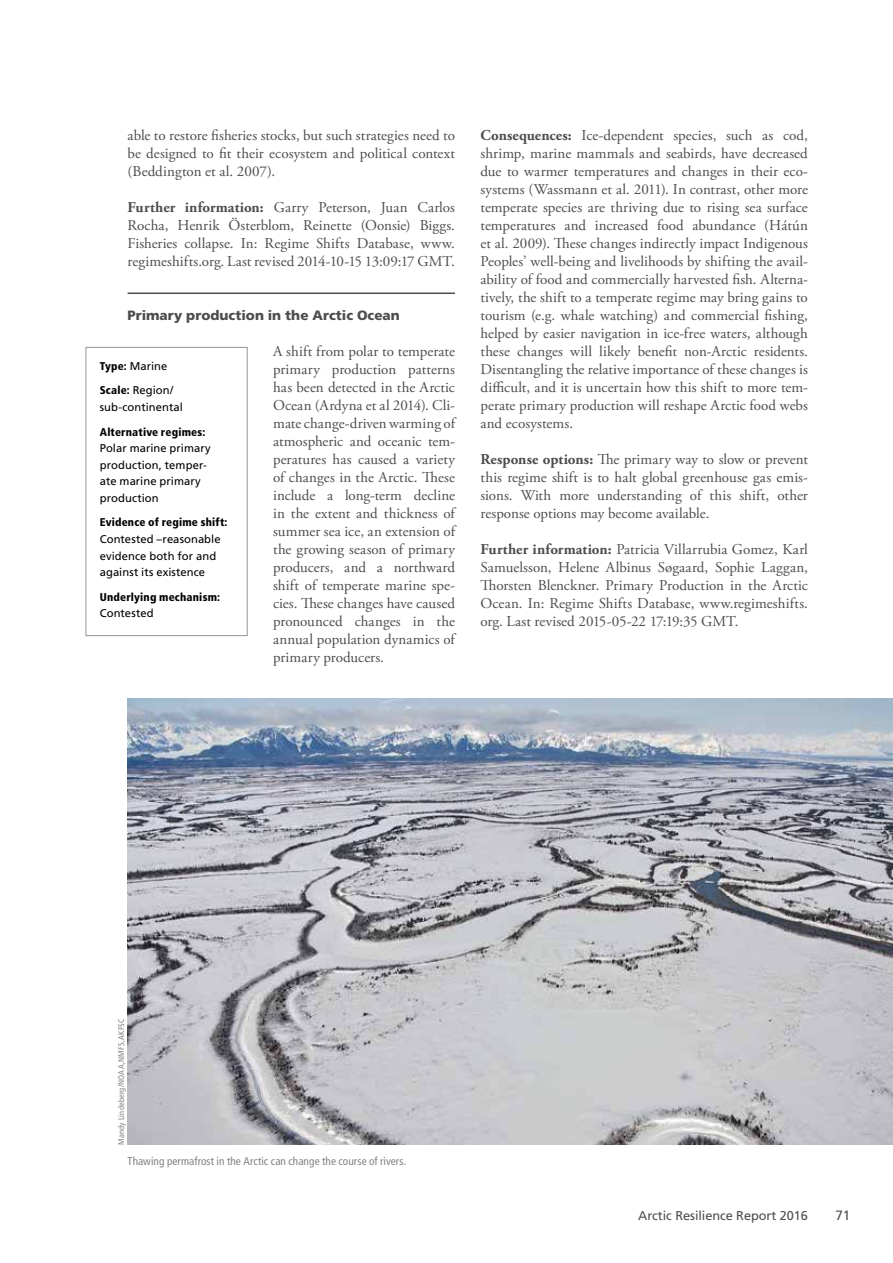
<style>
.page{position:relative;width:893px;height:1263px;background:#fff}
.page>*{position:absolute;margin:0;border:0;box-sizing:border-box;transform-origin:0 0}
.t1{font:15px/18px "Adobe Garamond Pro";letter-spacing:.005em;color:#4d4d4f;text-align:justify}
.t2{font:900 13.5px "Frutiger LT Pro";color:#4d4d4f}
.t3{font:13.5px "Frutiger LT Pro";color:#4d4d4f}
.t4{font:12.75px "Frutiger LT Pro";letter-spacing:-.005em;color:#4d4d4f}
.t5{font:11.25px/16.5px "Frutiger LT Pro";letter-spacing:.005em;color:#000}
.t6{font:900 condensed 11.25px "Frutiger LT Pro";letter-spacing:.015em;color:#000}
.t7{font:condensed 11.25px "Frutiger LT Pro";letter-spacing:.005em;color:#808285}
.t8{font:condensed 8.25px "Frutiger LT Pro";letter-spacing:.025em;color:#808285}
.s1{font-weight:700}
.s2{font-weight:900;font-stretch:condensed}
</style>
<div class="page">
<hr style="left:128px;top:292px;width:327px;height:2px;background:#4d4d4f">
<div style="left:86px;top:347px;width:162px;height:289px;border:1px solid #939598"></div>
<img style="left:128px;top:699px;width:765px;height:445px">
<p class="t1" style="left:128px;top:126px;width:329px">able to restore fisheries stocks, but such strategies need to be designed to fit their ecosystem and political context (Beddington et al. 2007).</p>
<p class="t1" style="left:128px;top:198px;width:329px"><span class="s1">Further information:</span> Garry Peterson, Juan Carlos Rocha, Henrik Österblom, Reinette (Oonsie) Biggs.<br>Fisheries collapse. In: Regime Shifts Database, www. regimeshifts.org. Last revised 2014-10-15 13:09:17 GMT.</p>
<p class="t2" style="left:128px;top:307px;width:274px">Primary production in the Arctic Ocean</p>
<p class="t1" style="left:273px;top:342px;width:183px">A shift from polar to temperate primary production patterns has been detected in the Arctic Ocean (Ardyna et al 2014). Cli&shy;mate change-driven warming of atmospheric and oceanic tem&shy;peratures has caused a variety of changes in the Arctic. These include a long-term decline in the extent and thickness of summer sea ice, an extension of the growing season of primary producers, and a northward shift of temperate marine spe&shy;cies. These changes have caused pronounced changes in the annual population dynamics of primary producers.</p>
<p class="t5" style="left:100px;top:358px;width:69px"><span class="s2">Type:</span> Marine</p>
<p class="t5" style="left:100px;top:382px;width:85px"><span class="s2">Scale:</span> Region/ sub-continental</p>
<p class="t6" style="left:100px;top:425px;width:107px">Alternative regimes:</p>
<p class="t5" style="left:100px;top:440px;width:112px">Polar marine primary production, temper&shy;ate marine primary production</p>
<p class="t6" style="left:100px;top:516px;width:129px">Evidence of regime shift:</p>
<p class="t5" style="left:100px;top:531px;width:122px">Contested –reasonable evidence both for and against its existence</p>
<p class="t6" style="left:100px;top:590px;width:122px">Underlying mechanism:</p>
<p class="t5" style="left:100px;top:605px;width:55px">Contested</p>
<p class="t1" style="left:480px;top:126px;width:329px"><span class="s1">Consequences:</span> Ice-dependent species, such as cod, shrimp, marine mammals and seabirds, have decreased due to warmer temperatures and changes in their eco&shy;systems (Wassmann et al. 2011). In contrast, other more temperate species are thriving due to rising sea surface temperatures and increased food abundance (Hátún et al. 2009). These changes indirectly impact Indigenous Peoples’ well-being and livelihoods by shifting the avail&shy;ability of food and commercially harvested fish. Alterna&shy;tively, the shift to a temperate regime may bring gains to tourism (e.g. whale watching) and commercial fishing, helped by easier navigation in ice-free waters, although these changes will likely benefit non-Arctic residents.<br>Disentangling the relative importance of these changes is difficult, and it is uncertain how this shift to more tem&shy;perate primary production will reshape Arctic food webs and ecosystems.</p>
<p class="t1" style="left:480px;top:450px;width:329px"><span class="s1">Response options:</span> The primary way to slow or prevent this regime shift is to halt global greenhouse gas emis&shy;sions. With more understanding of this shift, other response options may become available.</p>
<p class="t1" style="left:480px;top:540px;width:329px"><span class="s1">Further information:</span> Patricia Villarrubia Gomez, Karl Samuelsson, Helene Albinus Søgaard, Sophie Laggan, Thorsten Blenckner. Primary Production in the Arctic Ocean. In: Regime Shifts Database, www.regimeshifts. org. Last revised 2015-05-22 17:19:35 GMT.</p>
<p class="t8" style="left:116px;top:1144px;width:128px;rotate:-90deg">Mandy Lindeberg/NOAA,NMFS,AKFSC</p>
<p class="t7" style="left:128px;top:1154px;width:280px">Thawing permafrost in the Arctic can change the course of rivers.</p>
<p class="t4" style="left:638px;top:1208px;width:171px">Arctic Resilience Report 2016</p>
<p class="t3" style="left:835px;top:1208px;width:17px">71</p>
</div>
